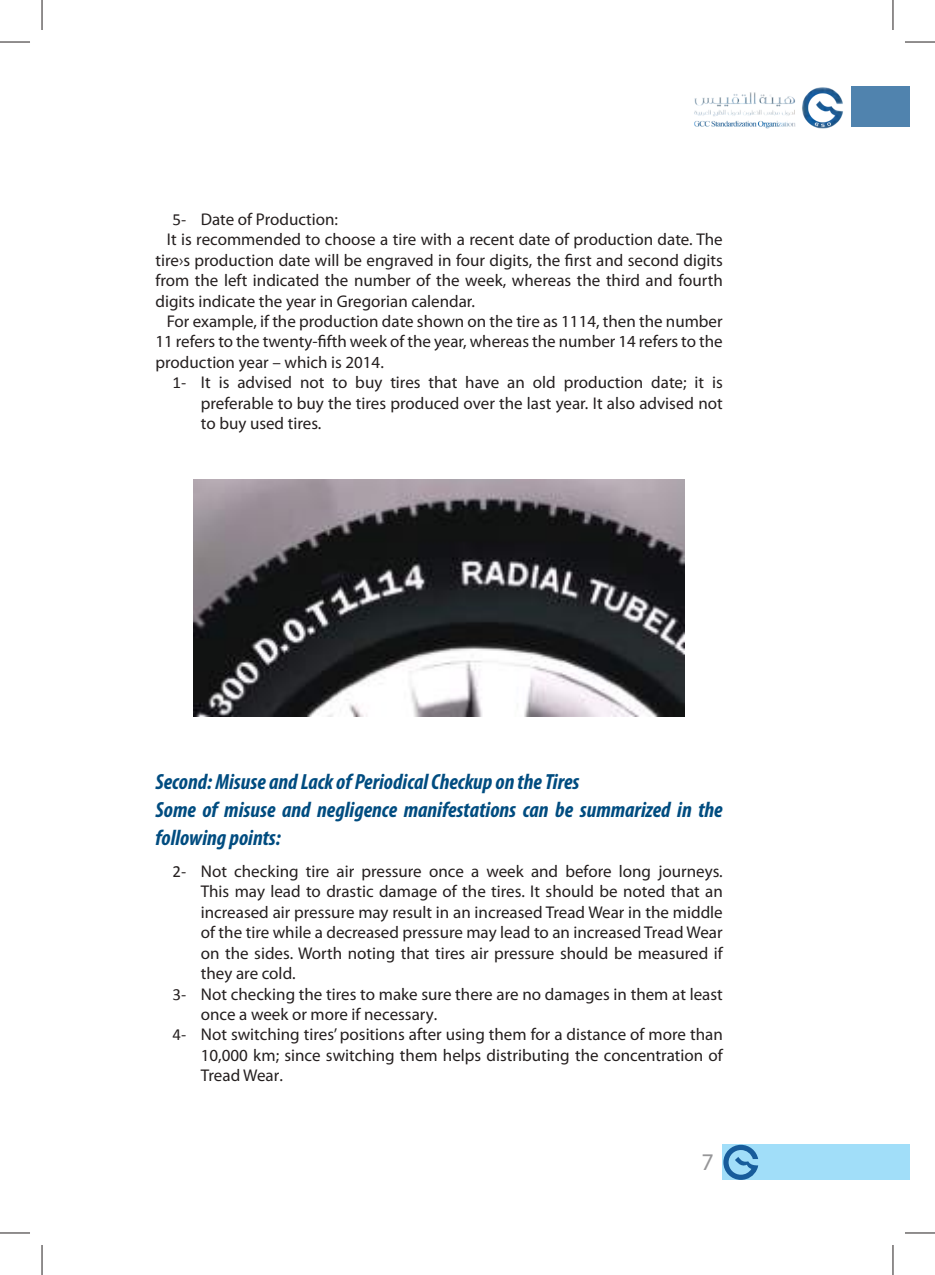
<style>
.page{position:relative;width:935px;height:1275px;background:#fff}
.page>*{position:absolute;margin:0;border:0;box-sizing:border-box;transform-origin:0 0}
.t1{font:24px "Myriad Pro";color:#969698}
.t2{font:italic 700 condensed 22px/28px "Myriad Pro";color:#004c80}
.t3{font:17px/20.4px "Myriad Pro";color:#241f1f}
.t4{font:17px "Calibri";color:#241f1f}
</style>
<div class="page">
<img style="left:694px;top:87px;width:149px;height:42px">
<div style="left:850px;top:87px;width:59px;height:40px;background:#5083ae"></div>
<div style="left:722px;top:1144px;width:187px;height:36px;background:#a1def9"></div>
<svg style="left:723px;top:1144px;width:35px;height:36px"></svg>
<img style="left:194px;top:479px;width:490px;height:237px">
<hr style="left:0;top:42px;width:30px;height:1px;background:#241f1f">
<hr style="left:904px;top:42px;width:30px;height:1px;background:#241f1f">
<hr style="left:0;top:1232px;width:30px;height:1px;background:#241f1f">
<hr style="left:904px;top:1232px;width:30px;height:1px;background:#241f1f">
<hr style="left:42px;top:0;width:1px;height:30px;background:#241f1f">
<hr style="left:42px;top:1245px;width:1px;height:30px;background:#241f1f">
<hr style="left:892px;top:0;width:1px;height:30px;background:#241f1f">
<hr style="left:892px;top:1245px;width:1px;height:30px;background:#241f1f">
<p class="t3" style="left:201px;top:209px;width:139px">Date of Production:</p>
<p class="t4" style="left:172px;top:208px;width:15px">5-</p>
<p class="t3" style="left:155px;top:229px;width:569px;text-align:justify;text-indent:11px">isIt recommended to choose a tire with a recent date of production date. The tire s› production date will be engraved in four digits, the first and second digits from the left indicated the number of the week, whereas the third and fourth digits indicate the year in Gregorian calendar.</p>
<p class="t3" style="left:167px;top:311px;width:557px">For example if, the production date shown on the tire as 1114, then the number</p>
<p class="t3" style="left:155px;top:331px;width:568px">11 refers to the twenty-fifth week of the year, whereas the number 14 refers to the</p>
<p class="t3" style="left:155px;top:351px;width:230px">production year – which is 2014.</p>
<p class="t3" style="left:712px;top:372px;width:12px">is</p>
<p class="t3" style="left:237px;top:372px;width:56px">advised</p>
<p class="t3" style="left:355px;top:372px;width:29px">buy</p>
<p class="t3" style="left:428px;top:372px;width:30px">that</p>
<p class="t3" style="left:465px;top:372px;width:36px">have</p>
<p class="t3" style="left:533px;top:372px;width:24px">old</p>
<p class="t3" style="left:563px;top:372px;width:81px">production</p>
<p class="t3" style="left:651px;top:372px;width:37px">date;</p>
<p class="t3" style="left:219px;top:372px;width:12px">is</p>
<p class="t3" style="left:390px;top:372px;width:32px">tires</p>
<p class="t3" style="left:694px;top:372px;width:11px">it</p>
<p class="t3" style="left:201px;top:372px;width:11px">It</p>
<p class="t4" style="left:172px;top:372px;width:15px">1-</p>
<p class="t3" style="left:300px;top:372px;width:26px">not</p>
<p class="t3" style="left:332px;top:372px;width:16px">to</p>
<p class="t3" style="left:507px;top:372px;width:19px">an</p>
<p class="t3" style="left:201px;top:392px;width:523px">preferable to buy the tires produced over the last year It. also advised not to buy used tires.</p>
<p class="t2" style="left:155px;top:767px;width:568px">Second:MisuseandLackofPeriodicalCheckupontheTires<br>Some of misuse and negligence manifestations can be summarized in the followingpoints:</p>
<p class="t3" style="left:201px;top:861px;width:523px">Not checking tire air pressure once a week and before long journeys.</p>
<p class="t4" style="left:172px;top:860px;width:15px">2-</p>
<p class="t4" style="left:172px;top:983px;width:15px">3-</p>
<p class="t4" style="left:172px;top:1024px;width:15px">4-</p>
<p class="t3" style="left:201px;top:881px;width:523px">This may lead to drastic damage of the tires It. should be noted that an increased air pressure may result in an increased Tread Wear in the middle of the tire while a decreased pressure may lead to an increased Tread Wear on the sides. Worth noting that tires air pressure should be measured if they are cold.<br>Not checking the tires to make sure there are no damages in them at least</p>
<p class="t3" style="left:201px;top:1003px;width:523px">once a week or more if necessary.<br>Not switching tires’positions after using them for a distance of more than</p>
<p class="t3" style="left:201px;top:1044px;width:523px">10,000 km; since switching them helps distributing the concentration of<br>Tread Wear.</p>
<h1 class="t1" style="left:701px;top:1146px;width:14px">7</h1>
</div>
